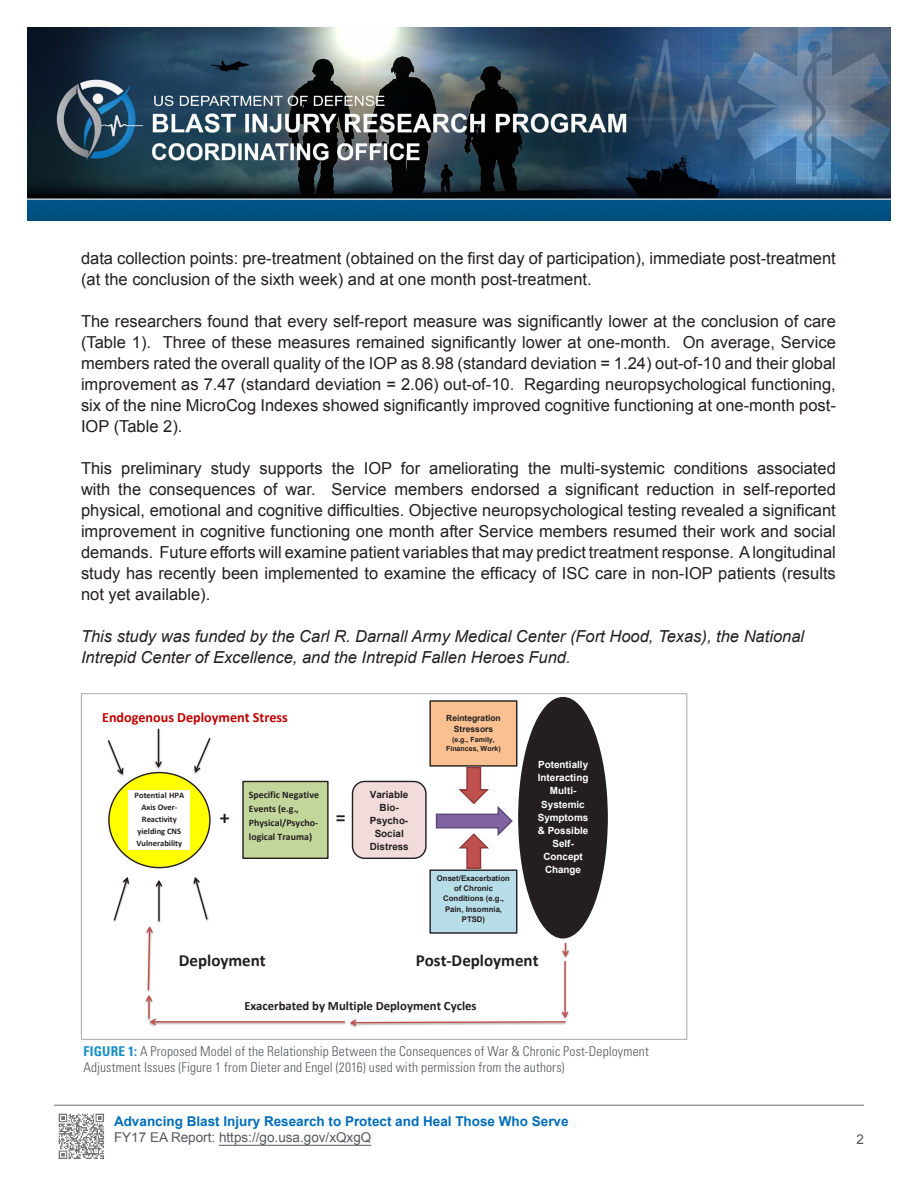
<style>
.page{position:relative;width:918px;height:1188px;background:#fff}
.page>*{position:absolute;margin:0;border:0;box-sizing:border-box;transform-origin:0 0}
.t1{font:700 19.8px "Calibri";color:#231f20}
.t2{font:700 16.95px "Calibri";color:#231f20}
.t3{font:16.5px/21px "Arial";color:#231f20;text-align:justify}
.t4{font:italic 16.5px/21px "Arial";color:#231f20}
.t5{font:700 14.1px "Calibri";color:#c00000}
.Figure_Notes{font:300 condensed 13.5px/16.5px "Univers LT Std";letter-spacing:.01em;color:#57585a}
.t6{font:700 13.5px "Arial";color:#006eb8}
.t7{font:13.5px "Arial";color:#57585a}
.t8{font:700 12.75px "Calibri";color:#231f20}
.t9{font:700 9.9px/13px "Arial";color:#fff;text-align:center}
.t10{font:700 9.9px/14px "Calibri";color:#231f20}
.t11{font:700 9.9px/13px "Arial";color:#231f20;text-align:center}
.t12{font:700 8.55px/11.9px "Calibri";letter-spacing:.005em;color:#231f20;text-align:center}
.t13{font:700 8.55px/11.1px "Arial";color:#231f20;text-align:center}
.t14{font:700 7.8px/10.4px "Arial";color:#231f20;text-align:center}
.t15{font:700 7.05px/9.4px "Arial";letter-spacing:-.005em;color:#231f20;text-align:center}
.s1{font-size:19.8px}
.s2{font-weight:700;color:#158fc7}
</style>
<div class="page">
<img style="left:27px;top:27px;width:864px;height:193px">
<hr style="left:219px;top:1145px;width:152px;height:1px;background:#57585a">
<img style="left:58px;top:1113px;width:46px;height:46px">
<hr style="left:54px;top:1105px;width:810px;height:1px;background:#6c6d70">
<div style="left:109px;top:773px;width:101px;height:95px;background:#ff0;border-radius:50%"></div>
<div style="left:128px;top:790px;width:62px;height:12px;background:#fff"></div>
<div style="left:128px;top:802px;width:62px;height:12px;background:#fff"></div>
<div style="left:128px;top:814px;width:62px;height:12px;background:#fff"></div>
<div style="left:128px;top:826px;width:62px;height:11px;background:#fff"></div>
<div style="left:128px;top:837px;width:62px;height:13px;background:#fff"></div>
<div style="left:430px;top:701px;width:87px;height:65px;background:#fac090"></div>
<div style="left:429px;top:700px;width:88px;height:67px;border:1px solid #231f20"></div>
<div style="left:430px;top:870px;width:87px;height:63px;background:#b7dee8"></div>
<div style="left:429px;top:869px;width:88px;height:65px;border:1px solid #231f20"></div>
<div style="left:352px;top:781px;width:75px;height:78px;background:#f2dcdb;border:1px solid #231f20;border-radius:12px"></div>
<div style="left:519px;top:698px;width:88px;height:240px;background:#231f20;border-radius:50%"></div>
<img style="left:107px;top:740px;width:24px;height:45px">
<svg style="left:108px;top:740px;width:15px;height:35px"></svg>
<img style="left:150px;top:728px;width:17px;height:47px">
<svg style="left:155px;top:729px;width:7px;height:39px"></svg>
<img style="left:186px;top:767px;width:11px;height:15px">
<svg style="left:194px;top:738px;width:17px;height:35px"></svg>
<img style="left:113px;top:880px;width:17px;height:42px">
<svg style="left:114px;top:877px;width:15px;height:43px"></svg>
<div style="left:243px;top:781px;width:85px;height:77px;background:#c3d69b"></div>
<div style="left:242px;top:781px;width:87px;height:78px;border:1px solid #231f20"></div>
<svg style="left:435px;top:766px;width:79px;height:104px"></svg>
<svg style="left:146px;top:877px;width:423px;height:149px"></svg>
<p class="t3" style="left:81px;top:248px;width:756px">data collection points: pre-treatment (obtained on the first day of participation), immediate post-treatment (at the conclusion of the sixth week) and at one month post-treatment.</p>
<p class="t3" style="left:81px;top:311px;width:756px">The researchers found that every self-report measure was significantly lower at the conclusion of care (Table 1). Three of these measures remained significantly lower at one-month. On average, Service members rated the overall quality of the IOP as 8.98 (standard deviation = 1.24) out-of-10 and their global improvement as 7.47 (standard deviation = 2.06) out-of-10. Regarding neuropsychological functioning, six of the nine MicroCog Indexes showed significantly improved cognitive functioning at one-month post-IOP (Table 2).</p>
<p class="t3" style="left:81px;top:458px;width:756px">This preliminary study supports the IOP for ameliorating the multi-systemic conditions associated with the consequences of war. Service members endorsed a significant reduction in self-reported physical, emotional and cognitive difficulties. Objective neuropsychological testing revealed a significant improvement in cognitive functioning one month after Service members resumed their work and social demands. Future efforts will examine patient variables that may predict treatment response. A longitudinal study has recently been implemented to examine the efficacy of ISC care in non-IOP patients (results not yet available).</p>
<p class="t4" style="left:81px;top:626px;width:725px">This study was funded by the Carl R. Darnall Army Medical Center (Fort Hood, Texas), the National<br>Intrepid Center of Excellence, and the Intrepid Fallen Heroes Fund.</p>
<p class="t5" style="left:102px;top:708px;width:187px">Endogenous Deployment Stress</p>
<p class="t13" style="left:446px;top:713px;width:56px">Reintegration<br>Stressors</p>
<p class="t15" style="left:446px;top:735px;width:56px">(e.g., Family,<br>Finances, Work)</p>
<p class="t12" style="left:134px;top:789px;width:51px">Potential HPA<br>Axis Over-<br>Reactivity yielding CNS<br>Vulnerability</p>
<p class="t10" style="left:249px;top:788px;width:72px">Specific Negative<br>Events (e.g.,<br>Physical/Psycho&shy;logical Trauma)</p>
<p class="t1" style="left:220px;top:804px;width:11px">+</p>
<p class="t2" style="left:319px;top:807px;width:28px">= <span class="s1">=</span></p>
<p class="t11" style="left:370px;top:788px;width:41px">Variable<br>Bio-<br>Psycho-<br>Social<br>Distress</p>
<p class="t14" style="left:437px;top:873px;width:74px">Onset/Exacerbation of Chronic<br>Conditions (e.g.,<br>Pain, Insomnia,<br>PTSD)</p>
<p class="t9" style="left:538px;top:758px;width:52px">Potentially<br>Interacting<br>Multi-<br>Systemic<br>Symptoms &amp; Possible<br>Self-<br>Concept<br>Change</p>
<p class="t2" style="left:179px;top:949px;width:89px">Deployment</p>
<p class="t2" style="left:416px;top:949px;width:124px">Post-Deployment</p>
<p class="t8" style="left:244px;top:997px;width:234px">Exacerbated by Multiple Deployment Cycles</p>
<p class="Figure_Notes" style="left:83px;top:1043px;width:567px"><span class="s2">FIGURE 1:</span> A Proposed Model of the Relationship Between the Consequences of War &amp; Chronic Post-Deployment<br>Adjustment Issues (Figure 1 from Dieter and Engel (2016) used with permission from the authors)</p>
<p class="t6" style="left:114px;top:1112px;width:456px">Advancing Blast Injury Research to Protect and Heal Those Who Serve</p>
<p class="t7" style="left:114px;top:1129px;width:259px">FY17 EA Report: https://go.usa.gov/xQxgQ</p>
<p class="t7" style="left:856px;top:1130px;width:9px">2</p>
</div>
